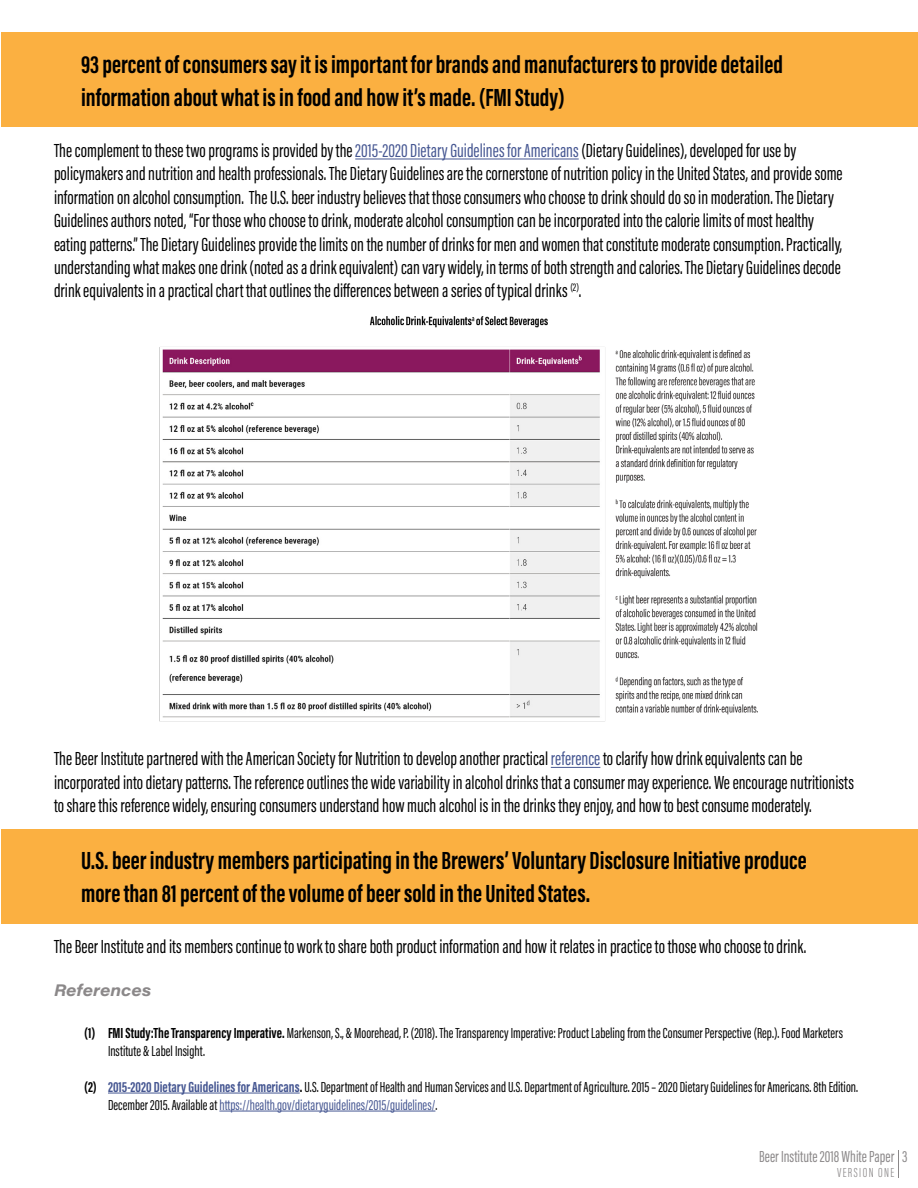
<style>
.page{position:relative;width:918px;height:1188px;background:#fff}
.page>*{position:absolute;margin:0;border:0;box-sizing:border-box;transform-origin:0 0}
.t1{font:700 25.5px/33px "Acumin Pro Extra Cond";color:#000}
.t2{font:19.5px/23.4px "Acumin Pro Extra Cond";color:#000}
.t3{font:16.5px "Acumin Pro Extra Cond";color:#8b8889}
.t4{font:italic 700 16.5px "Acumin Pro Wide";color:#8b8889}
.t5{font:15px/18px "Acumin Pro Extra Cond";color:#000}
.t6{font:300 13.5px "Acumin Pro Extra Cond";letter-spacing:.1em;color:#8b8889}
.s1{color:#465792}
.s2{font-weight:700}
.s3{font-weight:700;color:#465792}
</style>
<div class="page">
<div style="left:1px;top:829px;width:917px;height:95px;background:#fbb041"></div>
<div style="left:1px;top:33px;width:917px;height:94px;background:#fbb041"></div>
<hr style="left:355px;top:159px;width:224px;height:1px;background:#465792">
<hr style="left:551px;top:767px;width:49px;height:1px;background:#465792">
<hr style="left:108px;top:1093px;width:192px;height:1px;background:#465792">
<hr style="left:219px;top:1111px;width:216px;height:1px;background:#465792">
<img style="left:159px;top:316px;width:599px;height:406px">
<svg style="left:898px;top:1150px;width:1px;height:28px"></svg>
<h1 class="t1" style="left:81px;top:47px;width:704px">93 percent of consumers say it is important for brands and manufacturers to provide detailed information about what is in food and how it’s made. (FMI Study)</h1>
<p class="t2" style="left:54px;top:139px;width:790px">The complement to these two programs is provided by the <span class="s1">2015-2020 Dietary Guidelines for Americans</span> (Dietary Guidelines), developed for use by policymakers and nutrition and health professionals. The Dietary Guidelines are the cornerstone of nutrition policy in the United States, and provide some information on alcohol consumption. The U.S. beer industry believes that those consumers who choose to drink should do so in moderation. The Dietary Guidelines authors noted, “For those who choose to drink, moderate alcohol consumption can be incorporated into the calorie limits of most healthy eating patterns.” The Dietary Guidelines provide the limits on the number of drinks for men and women that constitute moderate consumption. Practically, understanding what makes one drink (noted as a drink equivalent) can vary widely, in terms of both strength and calories. The Dietary Guidelines decode drink equivalents in a practical chart that outlines the differences between a series of typical drinks <sup>(2)</sup>.</p>
<p class="t2" style="left:54px;top:747px;width:801px">The Beer Institute partnered with the American Society for Nutrition to develop another practical <span class="s1">reference</span> to clarify how drink equivalents can be incorporated into dietary patterns. The reference outlines the wide variability in alcohol drinks that a consumer may experience. We encourage nutritionists to share this reference widely, ensuring consumers understand how much alcohol is in the drinks they enjoy, and how to best consume moderately.</p>
<h1 class="t1" style="left:81px;top:843px;width:727px">U.S. beer industry members participating in the Brewers’ Voluntary Disclosure Initiative produce more than 81 percent of the volume of beer sold in the United States.</h1>
<p class="t2" style="left:54px;top:935px;width:754px">The Beer Institute and its members continue to work to share both product information and how it relates in practice to those who choose to drink.</p>
<p class="t4" style="left:54px;top:978px;width:99px">References</p>
<p class="t5" style="left:108px;top:1023px;width:737px;text-indent:-24px"><span class="s2">(1) FMI Study:The Transparency Imperative.</span> Markenson, S., &amp; Moorehead, P. (2018). The Transparency Imperative: Product Labeling from the Consumer Perspective (Rep.). Food Marketers<br>Institute &amp; Label Insight.</p>
<p class="t5" style="left:108px;top:1077px;width:752px;text-indent:-24px"><span class="s2">(2)</span> <span class="s3">2015-2020 Dietary Guidelines for Americans</span><span class="s2">.</span> U.S. Department of Health and Human Services and U.S. Department of Agriculture. 2015 – 2020 Dietary Guidelines for Americans. 8th Edition.<br>December 2015. Available at <span class="s1">https://health.gov/dietaryguidelines/2015/guidelines/</span>.</p>
<p class="t3" style="left:759px;top:1147px;width:150px">Beer Institute 2018 White Paper 3</p>
<p class="t6" style="left:837px;top:1164px;width:59px">VERSION ONE</p>
</div>
